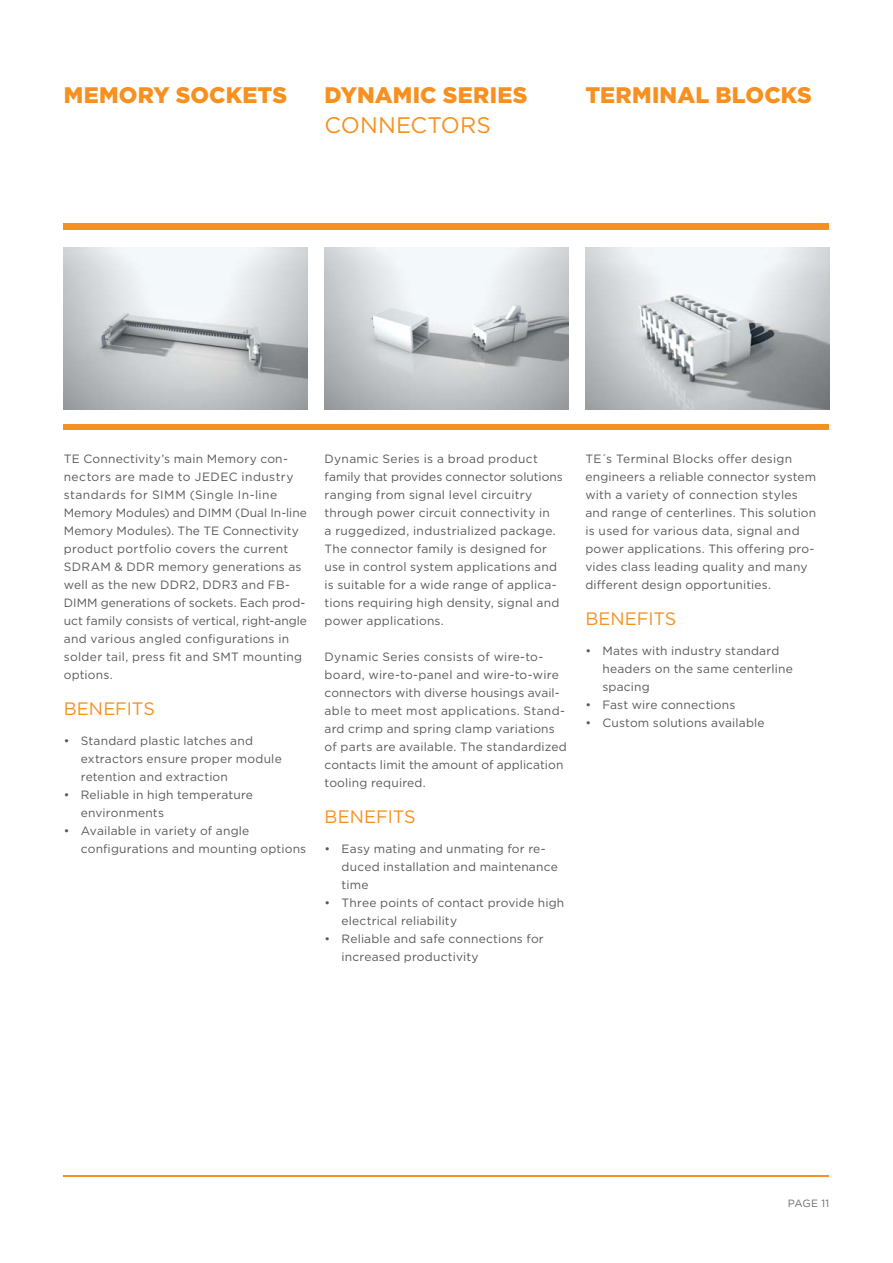
<style>
.page{position:relative;width:893px;height:1263px;background:#fff}
.page>*{position:absolute;margin:0;border:0;box-sizing:border-box;transform-origin:0 0}
.t1{font:900 22.5px "Gotham";letter-spacing:.005em;color:#f7901e}
.t2{font:22.5px "Gotham";letter-spacing:.005em;color:#f7901e}
.t3{font:18px "Gotham";letter-spacing:-.005em;color:#f7901e}
.t4{font:12px/18px "Gotham";letter-spacing:.015em;color:#58595b}
.t5{font:10.5px "Gotham";letter-spacing:.01em;color:#696b73}
</style>
<div class="page">
<img style="left:585px;top:247px;width:244px;height:162px">
<img style="left:64px;top:247px;width:244px;height:162px">
<img style="left:325px;top:247px;width:243px;height:162px">
<hr style="left:64px;top:1176px;width:765px;height:1px;background:#f7901e">
<div style="left:64px;top:223px;width:765px;height:6px;background:#f7901e"></div>
<div style="left:64px;top:424px;width:765px;height:6px;background:#f7901e"></div>
<h1 class="t1" style="left:64px;top:87px;width:225px">MEMORY SOCKETS</h1>
<h1 class="t1" style="left:325px;top:87px;width:204px">DYNAMIC SERIES</h1>
<h1 class="t2" style="left:325px;top:117px;width:168px">CONNECTORS</h1>
<h1 class="t1" style="left:585px;top:87px;width:228px">TERMINAL BLOCKS</h1>
<p class="t4" style="left:64px;top:451px;width:245px">TE Connectivity’s main Memory con&shy;nectors are made to JEDEC industry stand ards for SIMM (Single In-line Memory Modules) and DIMM (Dual In-line Memory Modules). The TE Connectivity product portfolio covers the current SDRAM &amp; DDR memory generations as well as the new DDR2, DDR3 and FB-DIMM generations of sockets. Each prod&shy;uct family consists of vertical, right-angle and various angled configurations in solder tail, press fit and SMT mounting options.</p>
<h2 class="t3" style="left:64px;top:702px;width:93px">BENEFITS</h2>
<p class="t4" style="left:81px;top:733px;width:202px;text-indent:-17px">• Standard plastic latches and extractors ensure proper module retention and extraction</p>
<p class="t4" style="left:81px;top:787px;width:174px;text-indent:-17px">• Reliable in high temperature environments</p>
<p class="t4" style="left:81px;top:823px;width:227px;text-indent:-17px">• Available in variety of angle configurations and mounting options</p>
<p class="t4" style="left:325px;top:451px;width:240px">Dynamic Series is a broad product family that provides connector solutions ranging from signal level circuitry through power circuit connectivity in<br>a ruggedized, industrialized package.<br>The connector family is designed for use in control system applications and is suitable for a wide range of applica&shy;tions requiring high density, signal and power applications.</p>
<p class="t4" style="left:325px;top:649px;width:244px">Dynamic Series consists of wire-to&shy;board, wire-to-panel and wire-to-wire connectors with diverse housings avail&shy;able to meet most applications. Stand&shy;ard crimp and spring clamp variations of parts are available. The standardized contacts limit the amount of application tooling required.</p>
<h2 class="t3" style="left:325px;top:810px;width:93px">BENEFITS</h2>
<p class="t4" style="left:342px;top:841px;width:218px;text-indent:-17px">• Easy mating and unmating for re&shy;duced installation and main tenance time</p>
<p class="t4" style="left:342px;top:895px;width:224px;text-indent:-17px">• Three points of contact provide high electrical reliability</p>
<p class="t4" style="left:342px;top:931px;width:204px;text-indent:-17px">• Reliable and safe connections for increased productivity</p>
<p class="t4" style="left:585px;top:451px;width:232px">TE´s Terminal Blocks offer design engineers a reliable connector system with a variety of connection styles and range of centerlines. This solution is used for various data, signal and power applications. This offering pro&shy;vides class leading quality and many different design opportunities.</p>
<h2 class="t3" style="left:585px;top:612px;width:93px">BENEFITS</h2>
<p class="t4" style="left:602px;top:643px;width:192px;text-indent:-17px">• Mates with industry standard headers on the same centerline spacing</p>
<p class="t4" style="left:585px;top:697px;width:152px">• Fast wire connections</p>
<p class="t4" style="left:585px;top:715px;width:181px">• Custom solutions available</p>
<p class="t5" style="left:788px;top:1199px;width:43px">PAGE 11</p>
</div>
